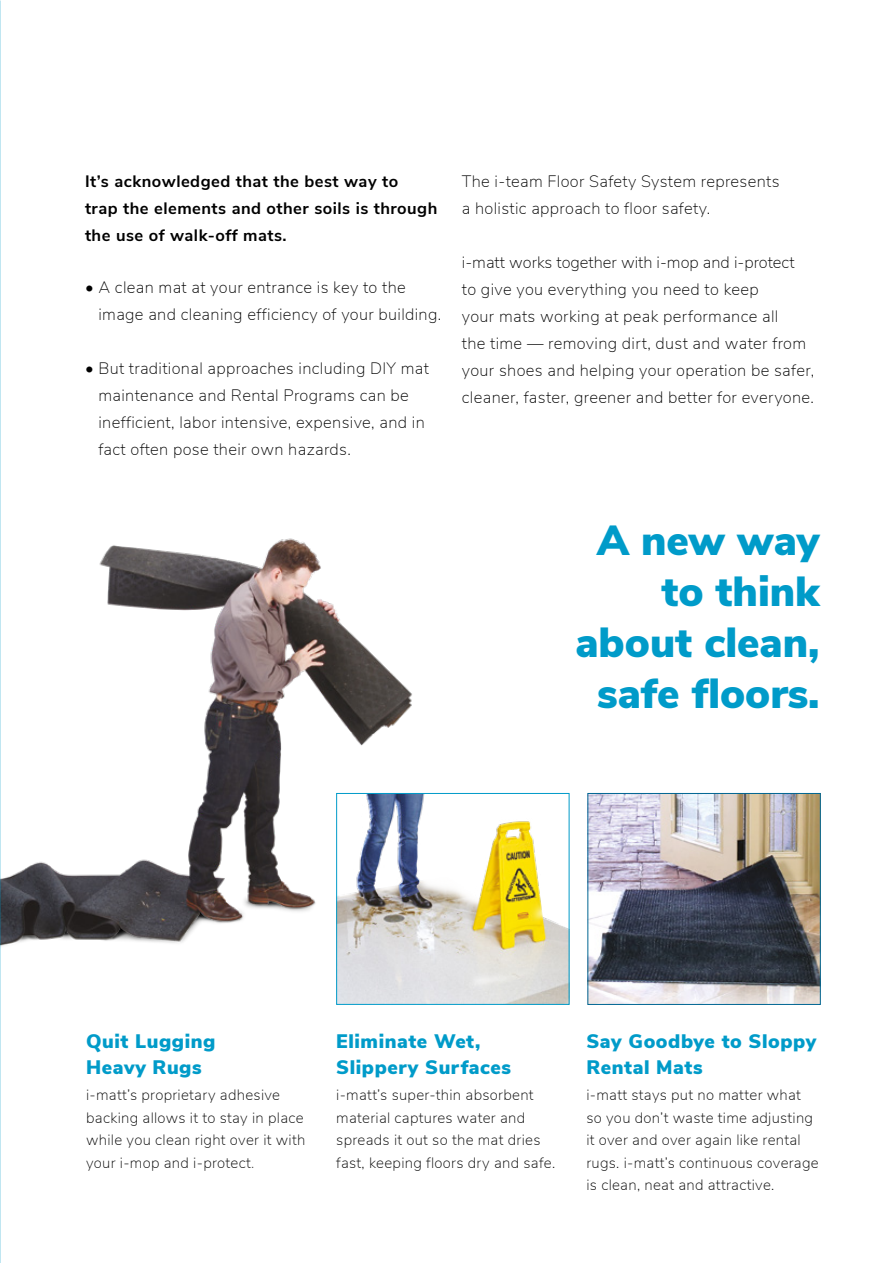
<style>
.page{position:relative;width:893px;height:1263px;background:#fff}
.page>*{position:absolute;margin:0;border:0;box-sizing:border-box;transform-origin:0 0}
.t1{font:900 42px/51px "Nunito Sans";color:#009bc9;text-align:right}
.t2{font:900 19.5px/25.5px "Nunito Sans";letter-spacing:.03em;color:#009bc9}
.t3{font:200 16.5px/27px "Nunito Sans";letter-spacing:.02em;color:#000}
.t4{font:700 16.5px/27px "Nunito Sans";letter-spacing:.03em;color:#000}
.t5{font:200 15px/22.5px "Nunito Sans";letter-spacing:.02em;color:#000}
.s1{color:#3c3c3b}
</style>
<div class="page">
<img style="left:0;top:493px;width:412px;height:477px">
<img style="left:589px;top:795px;width:230px;height:208px">
<div style="left:587px;top:793px;width:234px;height:212px;border:1px solid #006693"></div>
<img style="left:338px;top:795px;width:229px;height:208px">
<div style="left:336px;top:793px;width:233px;height:212px;border:1px solid #009bc9"></div>
<p class="t4" style="left:85px;top:167px;width:354px">It’s acknowledged that the best way to<br>trap the elements and other soils is through the use of walk-off mats.</p>
<p class="t3" style="left:98px;top:273px;width:344px;text-indent:-13px">• A clean mat at your entrance is key to the image and cleaning efficiency of your building.</p>
<p class="t3" style="left:98px;top:354px;width:332px;text-indent:-13px">• But traditional approaches including DIY mat maintenance and Rental Programs can be inefficient, labor intensive, expensive, and in fact often pose their own hazards.</p>
<p class="t3" style="left:462px;top:167px;width:319px">The i-team Floor Safety System represents a holistic approach to floor safety.</p>
<p class="t3" style="left:462px;top:248px;width:354px">i-matt works together with i-mop and i-protect<br>to give you everything you need to keep<br>your mats working at peak performance all<br>the time — removing dirt, dust and water from your shoes and helping your operation be safer, cleaner, faster, greener and better for everyone.</p>
<h1 class="t1" style="left:575px;top:513px;width:246px">A new way to think about clean, safe floors.</h1>
<p class="t2" style="left:86px;top:1028px;width:131px">Quit Lugging<br>Heavy Rugs</p>
<p class="t5" style="left:86px;top:1083px;width:221px">i-matt’s proprietary adhesive backing allows it to stay in place while you clean right over it with your i-mop and i-protect<span class="s1">.</span></p>
<p class="t2" style="left:336px;top:1028px;width:176px">Eliminate Wet,<br>Slippery Surfaces</p>
<p class="t5" style="left:336px;top:1083px;width:220px">i-matt’s super-thin absorbent material captures water and spreads it out so the mat dries fast, keeping floors dry and safe.</p>
<p class="t2" style="left:586px;top:1028px;width:231px">Say Goodbye to Sloppy<br>Rental Mats</p>
<p class="t5" style="left:586px;top:1083px;width:234px">i-matt stays put no matter what so you don’t waste time adjusting it over and over again like rental rugs. i-matt’s continuous coverage is clean, neat and attractive.</p>
</div>
